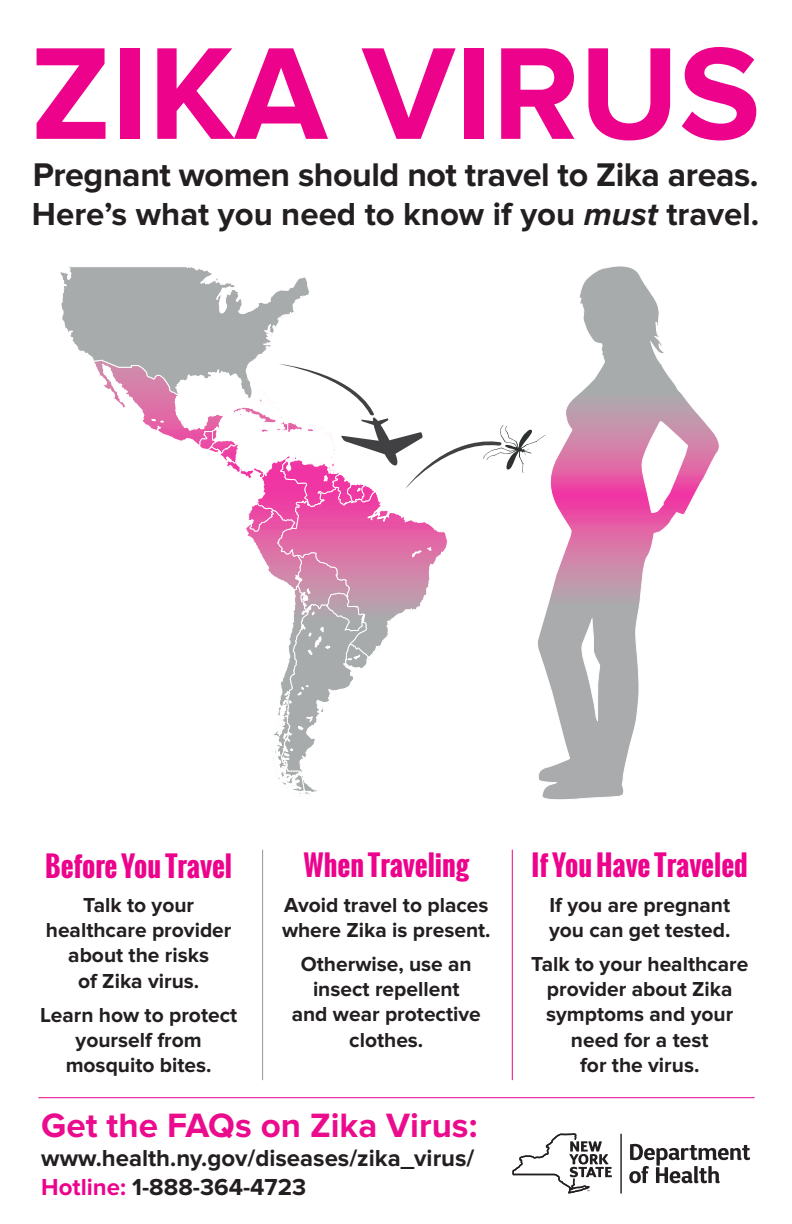
<style>
.page{position:relative;width:792px;height:1224px;background:#fff}
.page>*{position:absolute;margin:0;border:0;box-sizing:border-box;transform-origin:0 0}
.t1{font:700 135.7px "Proxima Nova";color:#ed028c}
.t2{font:700 35px "Proxima Nova";color:#eb0b8d}
.t3{font:700 34px "Proxima Nova";letter-spacing:-.015em;color:#231f20}
.t4{font:700 33px "Proxima Nova";color:#231f20}
.t5{font:700 28px "Oswald";letter-spacing:-.005em;color:#ed028c}
.t6{font:700 24px/28.8px "Proxima Nova";color:#231f20}
.t7{font:700 21px/25.2px "Proxima Nova";color:#231f20;text-align:center}
.s1{font-style:italic}
.s2{color:#ed028c}
</style>
<div class="page">
<hr style="left:512px;top:850px;width:1px;height:230px;background:#ed028c">
<svg style="left:629px;top:1144px;width:121px;height:39px"></svg>
<hr style="left:620px;top:1134px;width:2px;height:60px;background:#231f20">
<svg style="left:512px;top:1133px;width:100px;height:60px"></svg>
<hr style="left:38px;top:1097px;width:717px;height:1px;background:#ed028c">
<svg style="left:546px;top:266px;width:173px;height:534px"></svg>
<svg style="left:60px;top:267px;width:486px;height:531px"></svg>
<h1 class="t1" style="left:31px;top:16px;width:731px">ZIKA VIRUS</h1>
<h3 class="t3" style="left:33px;top:155px;width:727px">Pregnant women should not travel to Zika areas.</h3>
<h3 class="t4" style="left:32px;top:195px;width:729px">Here’s what you need to know if you <span class="s1">must</span> travel.</h3>
<h3 class="t5" style="left:45px;top:845px;width:188px">Before You Travel</h3>
<p class="t7" style="left:46px;top:893px;width:187px">Talk to your healthcare provider about the risks<br>of Zika virus.</p>
<p class="t7" style="left:40px;top:1003px;width:199px">Learn how to protect yourself from mosquito bites.</p>
<h3 class="t5" style="left:303px;top:845px;width:167px">When Traveling</h3>
<p class="t7" style="left:282px;top:892px;width:210px;text-align:left">Avoid travel to places where Zika is present.</p>
<p class="t7" style="left:292px;top:952px;width:191px">Otherwise, use an insect repellent<br>and wear protective clothes.</p>
<h2 class="t2" style="left:41px;top:1106px;width:438px">Get the FAQs on Zika Virus:</h2>
<p class="t6" style="left:41px;top:1144px;width:435px">www.health.ny.gov/diseases/zika_virus/<br><span class="s2">Hotline:</span> 1-888-364-4723</p>
<h3 class="t5" style="left:532px;top:845px;width:218px">If You Have Traveled</h3>
<p class="t7" style="left:549px;top:892px;width:183px;text-align:left">If you are pregnant you can get tested.</p>
<p class="t7" style="left:531px;top:952px;width:219px">Talk to your healthcare provider about Zika symptoms and your need for a test<br>for the virus.</p>
</div>
